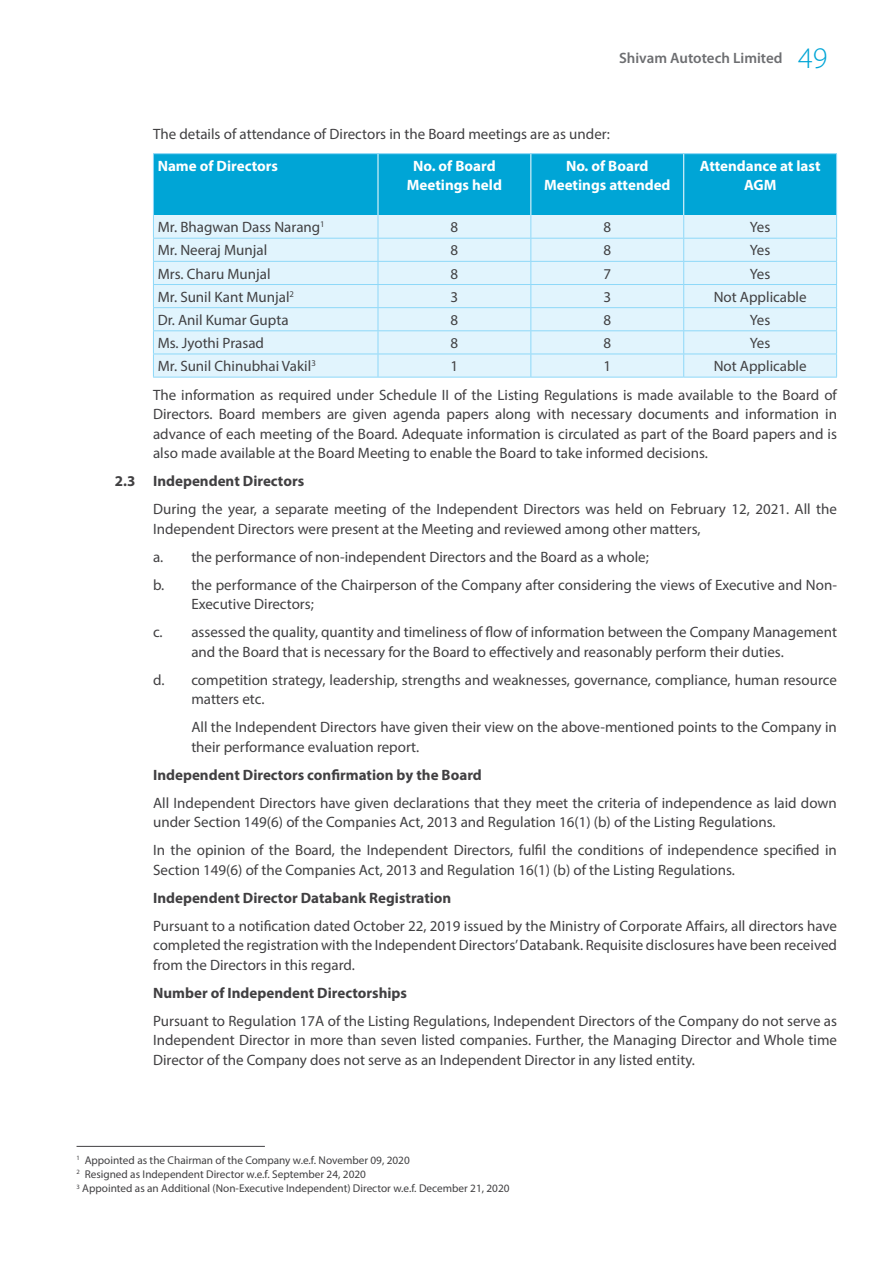
<style>
.page{position:relative;width:891px;height:1269px;background:#fff}
.page>*{position:absolute;margin:0;border:0;box-sizing:border-box;transform-origin:0 0}
.t1{font:15px/19.5px "Myriad Pro";color:#414042}
.t2{font:700 15px "Myriad Pro";color:#414042}
.t3{font:700 15px/19.5px "Myriad Pro";color:#fff;text-align:center}
.t4{font:600 15px "Myriad Pro";color:#6d6e71}
.t5{font:11.25px/14.4px "Myriad Pro";color:#414042}
.s1{font-weight:300;font-size:30px;color:#00a5d6}
</style>
<div class="page">
<hr style="left:153px;top:153px;width:225px;height:1px;background:#8ed8f8">
<hr style="left:378px;top:153px;width:153px;height:1px;background:#8ed8f8">
<hr style="left:531px;top:153px;width:153px;height:1px;background:#8ed8f8">
<hr style="left:684px;top:153px;width:153px;height:1px;background:#8ed8f8">
<svg style="left:153px;top:154px;width:684px;height:223px;background:#a1ddf2"></svg>
<hr style="left:153px;top:377px;width:225px;height:1px;background:#8ed8f8">
<hr style="left:378px;top:377px;width:153px;height:1px;background:#8ed8f8">
<hr style="left:531px;top:377px;width:153px;height:1px;background:#8ed8f8">
<hr style="left:684px;top:377px;width:153px;height:1px;background:#8ed8f8">
<hr style="left:378px;top:154px;width:1px;height:61px;background:#fff">
<hr style="left:531px;top:154px;width:1px;height:61px;background:#fff">
<hr style="left:683px;top:154px;width:1px;height:61px;background:#fff">
<hr style="left:77px;top:1146px;width:188px;height:1px;background:#414042">
<p class="t4" style="left:619px;top:49px;width:210px">Shivam Autotech Limited <span class="s1">49</span></p>
<p class="t1" style="left:153px;top:124px;width:458px">The details of attendance of Directors in the Board meetings are as under:</p>
<p class="t3" style="left:158px;top:156px;width:122px">Name of Directors</p>
<p class="t3" style="left:407px;top:156px;width:97px">No. of Board<br>Meetings held</p>
<p class="t3" style="left:544px;top:156px;width:128px">No. of Board<br>Meetings attended</p>
<p class="t3" style="left:700px;top:156px;width:122px">Attendance at last<br>AGM</p>
<p class="t1" style="left:158px;top:217px;width:169px">Mr. Bhagwan Dass Narang<sup>1</sup></p>
<p class="t1" style="left:451px;top:217px;width:9px">8</p>
<p class="t1" style="left:603px;top:217px;width:9px">8</p>
<p class="t1" style="left:750px;top:217px;width:22px">Yes</p>
<p class="t1" style="left:158px;top:240px;width:111px">Mr. Neeraj Munjal</p>
<p class="t1" style="left:451px;top:240px;width:9px">8</p>
<p class="t1" style="left:603px;top:240px;width:9px">8</p>
<p class="t1" style="left:750px;top:240px;width:22px">Yes</p>
<p class="t1" style="left:158px;top:264px;width:114px">Mrs. Charu Munjal</p>
<p class="t1" style="left:451px;top:264px;width:9px">8</p>
<p class="t1" style="left:603px;top:264px;width:9px">7</p>
<p class="t1" style="left:750px;top:264px;width:22px">Yes</p>
<p class="t1" style="left:158px;top:287px;width:138px">Mr. Sunil Kant Munjal<sup>2</sup></p>
<p class="t1" style="left:451px;top:287px;width:9px">3</p>
<p class="t1" style="left:603px;top:287px;width:9px">3</p>
<p class="t1" style="left:714px;top:287px;width:95px">Not Applicable</p>
<p class="t1" style="left:158px;top:310px;width:132px">Dr. Anil Kumar Gupta</p>
<p class="t1" style="left:451px;top:310px;width:9px">8</p>
<p class="t1" style="left:603px;top:310px;width:9px">8</p>
<p class="t1" style="left:750px;top:310px;width:22px">Yes</p>
<p class="t1" style="left:158px;top:333px;width:108px">Ms. Jyothi Prasad</p>
<p class="t1" style="left:451px;top:333px;width:9px">8</p>
<p class="t1" style="left:603px;top:333px;width:9px">8</p>
<p class="t1" style="left:750px;top:333px;width:22px">Yes</p>
<p class="t1" style="left:158px;top:356px;width:160px">Mr. Sunil Chinubhai Vakil<sup>3</sup></p>
<p class="t1" style="left:451px;top:356px;width:9px">1</p>
<p class="t1" style="left:603px;top:356px;width:9px">1</p>
<p class="t1" style="left:153px;top:352px;width:685px;line-height:28.3px;text-indent:561px">Not Applicable<br>The information as required under Schedule II of the Listing Regulations is made available to the Board of</p>
<p class="t1" style="left:153px;top:404px;width:685px;text-align:justify">Directors. Board members are given agenda papers along with necessary documents and information in advance of each meeting of the Board. Adequate information is circulated as part of the Board papers and is also made available at the Board Meeting to enable the Board to take informed decisions.</p>
<p class="t2" style="left:115px;top:471px;width:191px">2.3 Independent Directors</p>
<p class="t1" style="left:153px;top:499px;width:685px">During the year, a separate meeting of the Independent Directors was held on February 12, 2021. All the<br>Independent Directors were present at the Meeting and reviewed among other matters,</p>
<p class="t1" style="left:153px;top:542px;width:685px;line-height:28px">a. the performance of non-independent Directors and the Board as a whole;<br>b. the performance of the Chairperson of the Company after considering the views of Executive and Non-</p>
<p class="t1" style="left:153px;top:590px;width:685px;line-height:28px;text-indent:38px">Executive Directors;<br>c. assessed the quality, quantity and timeliness of flow of information between the Company Management</p>
<p class="t1" style="left:153px;top:637px;width:685px;line-height:28px;text-indent:38px">and the Board that is necessary for the Board to effectively and reasonably perform their duties.<br>d. competition strategy, leadership, strengths and weaknesses, governance, compliance, human resource</p>
<p class="t1" style="left:191px;top:685px;width:647px;line-height:28px">matters etc.<br>All the Independent Directors have given their view on the above-mentioned points to the Company in</p>
<p class="t1" style="left:191px;top:737px;width:229px">their performance evaluation report.</p>
<p class="t2" style="left:153px;top:765px;width:330px">Independent Directors confirmation by the Board</p>
<p class="t1" style="left:153px;top:793px;width:685px">All Independent Directors have given declarations that they meet the criteria of independence as laid down under Section 149(6) of the Companies Act, 2013 and Regulation 16(1) (b) of the Listing Regulations.</p>
<p class="t1" style="left:153px;top:840px;width:685px">In the opinion of the Board, the Independent Directors, fulfil the conditions of independence specified in<br>Section 149(6) of the Companies Act, 2013 and Regulation 16(1) (b) of the Listing Regulations.</p>
<p class="t2" style="left:153px;top:888px;width:300px">Independent Director Databank Registration</p>
<p class="t1" style="left:153px;top:916px;width:685px;text-align:justify">Pursuant to a notification dated October 22, 2019 issued by the Ministry of Corporate Affairs, all directors have completed the registration with the Independent Directors’ Databank. Requisite disclosures have been received from the Directors in this regard.</p>
<p class="t2" style="left:153px;top:983px;width:256px">Number of Independent Directorships</p>
<p class="t1" style="left:153px;top:1011px;width:685px;text-align:justify">Pursuant to Regulation 17A of the Listing Regulations, Independent Directors of the Company do not serve as Independent Director in more than seven listed companies. Further, the Managing Director and Whole time Director of the Company does not serve as an Independent Director in any listed entity.</p>
<p class="t5" style="left:77px;top:1153px;width:435px"><sup>1</sup> Appointed as the Chairman of the Company w.e.f. November 09, 2020<br><sup>2</sup> Resigned as Independent Director w.e.f. September 24, 2020<br><sup>3</sup> Appointed as an Additional (Non-Executive Independent) Director w.e.f. December 21, 2020</p>
</div>
